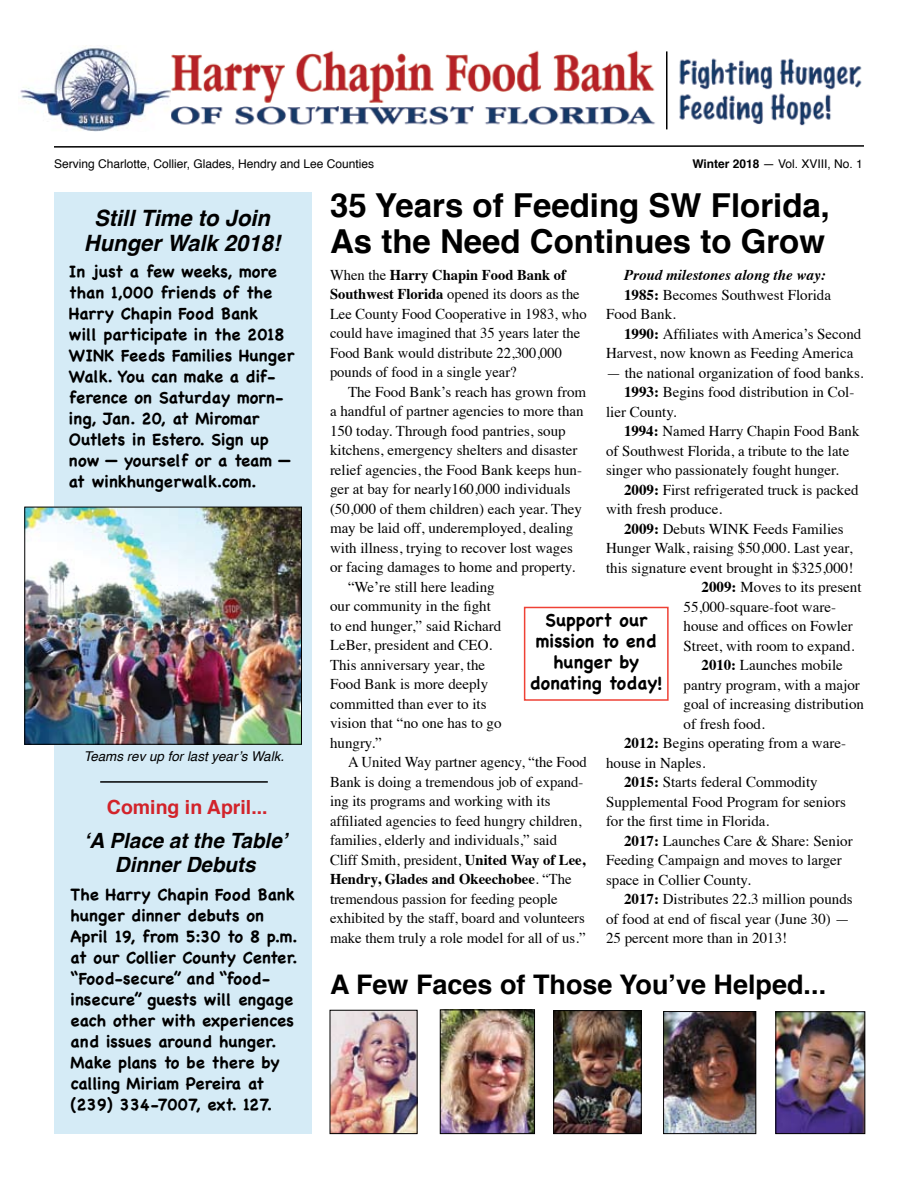
<style>
.page{position:relative;width:918px;height:1188px;background:#fff}
.page>*{position:absolute;margin:0;border:0;box-sizing:border-box;transform-origin:0 0}
.t1{font:700 33px/36px "Helvetica";color:#000}
.t2{font:700 27px "Helvetica";color:#000}
.t3{font:italic 700 22.5px/25.5px "Helvetica";color:#000;text-align:center}
.t4{font:italic 700 21px/24px "Helvetica";color:#000;text-align:center}
.t5{font:700 19.5px "Helvetica";color:#d2232a}
.t6{font:700 18px/21px "Chalkboard";color:#000;text-align:center}
.t7{font:700 16.5px/21px "Chalkboard";color:#000}
.t8{font:15px/19.5px "Times";color:#000}
.t9{font:700 15px "Times";color:#000}
.t10{font:italic 700 15px "Times";color:#000}
.t11{font:italic 13.5px "Helvetica";color:#000}
.t12{font:12px "Helvetica";color:#000}
.s1{font-weight:700}
.s2{font-weight:400}
</style>
<div class="page">
<svg style="left:54px;top:145px;width:810px;height:3px"></svg>
<hr style="left:666px;top:51px;width:2px;height:78px;background:#000">
<img style="left:679px;top:58px;width:183px;height:68px">
<div style="left:54px;top:193px;width:258px;height:941px;background:#d5ebf6"></div>
<hr style="left:100px;top:781px;width:168px;height:2px;background:#000">
<img style="left:332px;top:1012px;width:83px;height:120px">
<div style="left:330px;top:1010px;width:87px;height:124px;border:1px solid #000"></div>
<img style="left:665px;top:1013px;width:89px;height:119px">
<div style="left:663px;top:1011px;width:93px;height:123px;border:1px solid #000"></div>
<img style="left:555px;top:1012px;width:85px;height:120px">
<div style="left:553px;top:1010px;width:89px;height:124px;border:1px solid #000"></div>
<img style="left:442px;top:1012px;width:91px;height:120px">
<div style="left:440px;top:1010px;width:95px;height:124px;border:1px solid #000"></div>
<img style="left:777px;top:1013px;width:86px;height:119px">
<div style="left:775px;top:1011px;width:90px;height:123px;border:1px solid #000"></div>
<div style="left:524px;top:607px;width:145px;height:94px;border:2px solid #ef4135"></div>
<img style="left:170px;top:50px;width:485px;height:75px">
<img style="left:20px;top:45px;width:150px;height:87px">
<img style="left:26px;top:509px;width:274px;height:234px">
<div style="left:24px;top:507px;width:278px;height:238px;border:1px solid #000"></div>
<p class="t12" style="left:54px;top:155px;width:322px">Serving Charlotte, Collier, Glades, Hendry and Lee Counties</p>
<p class="t12" style="left:692px;top:155px;width:172px"><span class="s1">Winter 2018</span> — Vol. XVIII, No. 1</p>
<h1 class="t1" style="left:330px;top:188px;width:502px">35 Years of Feeding SW Florida,<br>As the Need Continues to Grow</h1>
<p class="t8" style="left:330px;top:264px;width:258px">When the <span class="s1">Harry Chapin Food Bank of Southwest Florida</span> opened its doors as the Lee County Food Cooperative in 1983, who could have imagined that 35 years later the Food Bank would distribute 22,300,000 pounds of food in a single year?</p>
<p class="t8" style="left:348px;top:381px;width:240px">The Food Bank’s reach has grown from</p>
<p class="t8" style="left:330px;top:400px;width:255px">a handful of partner agencies to more than</p>
<p class="t8" style="left:330px;top:420px;width:237px">150 today. Through food pantries, soup</p>
<p class="t8" style="left:330px;top:439px;width:249px">kitchens, emergency shelters and disaster</p>
<p class="t8" style="left:330px;top:459px;width:253px">relief agencies, the Food Bank keeps hun-</p>
<p class="t8" style="left:330px;top:478px;width:242px">ger at bay for nearly160,000 individuals</p>
<p class="t8" style="left:330px;top:498px;width:254px">(50,000 of them children) each year. They</p>
<p class="t8" style="left:330px;top:517px;width:245px">may be laid off, underemployed, dealing</p>
<p class="t8" style="left:330px;top:537px;width:244px">with illness, trying to recover lost wages</p>
<p class="t8" style="left:330px;top:556px;width:247px">or facing damages to home and property.</p>
<p class="t8" style="left:348px;top:576px;width:148px">“We’re still here leading</p>
<p class="t8" style="left:330px;top:595px;width:162px">our community in the fight</p>
<p class="t8" style="left:330px;top:615px;width:173px">to end hunger,” said Richard</p>
<p class="t8" style="left:330px;top:634px;width:164px">LeBer, president and CEO.</p>
<p class="t8" style="left:330px;top:654px;width:157px">This anniversary year, the</p>
<p class="t8" style="left:330px;top:673px;width:160px">Food Bank is more deeply</p>
<p class="t8" style="left:330px;top:693px;width:158px">committed than ever to its</p>
<p class="t8" style="left:330px;top:712px;width:173px">vision that “no one has to go</p>
<p class="t8" style="left:330px;top:732px;width:53px">hungry.”</p>
<p class="t8" style="left:348px;top:751px;width:240px">A United Way partner agency, “the Food</p>
<p class="t8" style="left:330px;top:771px;width:255px">Bank is doing a tremendous job of expand-</p>
<p class="t8" style="left:330px;top:790px;width:222px">ing its programs and working with its</p>
<p class="t8" style="left:330px;top:810px;width:253px">affiliated agencies to feed hungry children,</p>
<p class="t8" style="left:330px;top:829px;width:229px">families, elderly and individuals,” said</p>
<p class="t8" style="left:330px;top:849px;width:257px">Cliff Smith, president, <span class="s1">United Way of Lee,</span></p>
<p class="t9" style="left:330px;top:865px;width:243px">Hendry, Glades and Okeechobee<span class="s2">. “The</span></p>
<p class="t8" style="left:330px;top:888px;width:229px">tremendous passion for feeding people</p>
<p class="t8" style="left:330px;top:907px;width:256px">exhibited by the staff, board and volunteers</p>
<p class="t8" style="left:330px;top:927px;width:257px">make them truly a role model for all of us.”</p>
<h3 class="t3" style="left:84px;top:205px;width:198px">Still Time to Join<br>Hunger Walk 2018!</h3>
<p class="t7" style="left:69px;top:261px;width:227px">In just a few weeks, more than 1,000 friends of the<br>Harry Chapin Food Bank<br>will participate in the 2018<br>WINK Feeds Families Hunger<br>Walk. You can make a dif&shy;ference on Saturday morn&shy;ing, Jan. 20, at Miromar<br>Outlets in Estero. Sign up now — yourself or a team — at winkhungerwalk.com.</p>
<p class="t10" style="left:624px;top:261px;width:203px">Proud milestones along the way:</p>
<p class="t8" style="left:624px;top:284px;width:209px"><span class="s1">1985:</span> Becomes Southwest Florida</p>
<p class="t8" style="left:606px;top:303px;width:72px">Food Bank.</p>
<p class="t8" style="left:624px;top:323px;width:239px"><span class="s1">1990:</span> Affiliates with America’s Second</p>
<p class="t8" style="left:606px;top:342px;width:249px">Harvest, now known as Feeding America</p>
<p class="t8" style="left:606px;top:362px;width:259px">— the national organization of food banks.</p>
<p class="t8" style="left:624px;top:381px;width:232px"><span class="s1">1993:</span> Begins food distribution in Col-</p>
<p class="t8" style="left:606px;top:401px;width:72px">lier County.</p>
<p class="t8" style="left:624px;top:420px;width:237px"><span class="s1">1994:</span> Named Harry Chapin Food Bank</p>
<p class="t8" style="left:606px;top:440px;width:245px">of Southwest Florida, a tribute to the late</p>
<p class="t8" style="left:606px;top:459px;width:235px">singer who passionately fought hunger.</p>
<p class="t8" style="left:624px;top:479px;width:236px"><span class="s1">2009:</span> First refrigerated truck is packed</p>
<p class="t8" style="left:606px;top:498px;width:118px">with fresh produce.</p>
<p class="t8" style="left:624px;top:518px;width:221px"><span class="s1">2009:</span> Debuts WINK Feeds Families</p>
<p class="t8" style="left:606px;top:537px;width:248px">Hunger Walk, raising $50,000. Last year,</p>
<p class="t8" style="left:606px;top:557px;width:249px">this signature event brought in $325,000!</p>
<p class="t8" style="left:702px;top:576px;width:161px"><span class="s1">2009:</span> Moves to its present</p>
<p class="t8" style="left:684px;top:596px;width:154px">55,000-square-foot ware-</p>
<p class="t8" style="left:684px;top:615px;width:171px">house and offices on Fowler</p>
<p class="t8" style="left:684px;top:635px;width:172px">Street, with room to expand.</p>
<p class="t8" style="left:702px;top:654px;width:143px"><span class="s1">2010:</span> Launches mobile</p>
<p class="t8" style="left:684px;top:674px;width:178px">pantry program, with a major</p>
<p class="t8" style="left:684px;top:693px;width:182px">goal of increasing distribution</p>
<p class="t8" style="left:684px;top:713px;width:83px">of fresh food.</p>
<p class="t8" style="left:624px;top:732px;width:224px"><span class="s1">2012:</span> Begins operating from a ware-</p>
<p class="t8" style="left:606px;top:752px;width:101px">house in Naples.</p>
<p class="t8" style="left:624px;top:771px;width:195px"><span class="s1">2015:</span> Starts federal Commodity</p>
<p class="t8" style="left:606px;top:791px;width:241px">Supplemental Food Program for seniors</p>
<p class="t8" style="left:606px;top:810px;width:165px">for the first time in Florida.</p>
<p class="t8" style="left:624px;top:830px;width:230px"><span class="s1">2017:</span> Launches Care &amp; Share: Senior</p>
<p class="t8" style="left:606px;top:849px;width:237px">Feeding Campaign and moves to larger</p>
<p class="t8" style="left:606px;top:869px;width:146px">space in Collier County.</p>
<p class="t8" style="left:624px;top:888px;width:230px"><span class="s1">2017:</span> Distributes 22.3 million pounds</p>
<p class="t8" style="left:606px;top:908px;width:245px">of food at end of fiscal year (June 30) —</p>
<p class="t8" style="left:606px;top:927px;width:183px">25 percent more than in 2013!</p>
<p class="t6" style="left:530px;top:609px;width:134px">Support our mission to end hunger by donating today!</p>
<p class="t11" style="left:84px;top:746px;width:202px">Teams rev up for last year’s Walk.</p>
<h3 class="t5" style="left:107px;top:792px;width:162px">Coming in April...</h3>
<h3 class="t4" style="left:84px;top:829px;width:205px">‘A Place at the Table’<br>Dinner Debuts</h3>
<p class="t7" style="left:71px;top:884px;width:229px">The Harry Chapin Food Bank hunger dinner debuts on<br>April 19, from 5:30 to 8 p.m. at our Collier County Center. “Food-secure” and “food&shy;insecure” guests will engage each other with experiences and issues around hunger.<br>Make plans to be there by calling Miriam Pereira at (239) 334-7007, ext. 127.</p>
<h2 class="t2" style="left:330px;top:962px;width:498px">A Few Faces of Those You’ve Helped...</h2>
</div>
